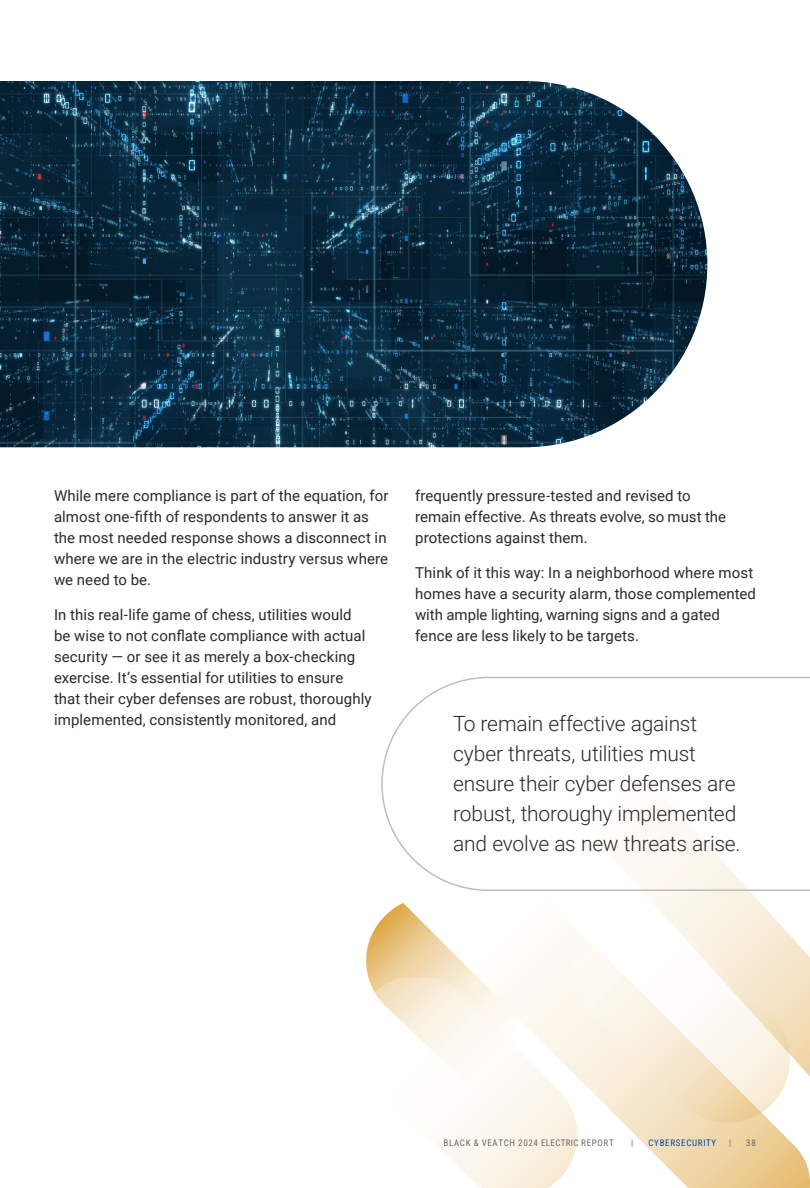
<style>
.page{position:relative;width:810px;height:1188px;background:#fff}
.page>*{position:absolute;margin:0;border:0;box-sizing:border-box;transform-origin:0 0}
.t1{font:300 21px/30px "Roboto";letter-spacing:-.01em;color:#2c2926}
.t2{font:15px/21px "Roboto";letter-spacing:.005em;color:#2c2926}
.t3{font:9px "Roboto Condensed";letter-spacing:.075em;color:#696a69}
.t4{font:9px "Roboto Condensed";letter-spacing:.075em;color:#004a98}
</style>
<div class="page">
<img style="left:0;top:81px;width:707px;height:366px">
<svg style="left:366px;top:917px;width:18px;height:61px"></svg>
<svg style="left:368px;top:978px;width:16px;height:27px"></svg>
<svg style="left:384px;top:891px;width:426px;height:297px"></svg>
<svg style="left:573px;top:903px;width:223px;height:220px"></svg>
<svg style="left:381px;top:677px;width:429px;height:214px"></svg>
<p class="t2" style="left:54px;top:485px;width:336px">While mere compliance is part of the equation, for almost one-fifth of respondents to answer it as the most needed response shows a disconnect in where we are in the electric industry versus where we need to be.</p>
<p class="t2" style="left:54px;top:603px;width:319px">In this real-life game of chess, utilities would be wise to not conflate compliance with actual security — or see it as merely a box-checking exercise. It’s essential for utilities to ensure that their cyber defenses are robust, thoroughly implemented, consistently monitored, and</p>
<p class="t2" style="left:415px;top:485px;width:312px">frequently pressure-tested and revised to remain effective. As threats evolve, so must the protections against them.</p>
<p class="t2" style="left:415px;top:561px;width:342px">Think of it this way: In a neighborhood where most homes have a security alarm, those complemented with ample lighting, warning signs and a gated fence are less likely to be targets.</p>
<h1 class="t1" style="left:453px;top:708px;width:289px">To remain effective against cyber threats, utilities must ensure their cyber defenses are robust, thoroughy implemented and evolve as new threats arise.</h1>
<p class="t3" style="left:444px;top:1137px;width:172px">BLACK &amp; VEATCH 2024 ELECTRIC REPORT</p>
<p class="t3" style="left:631px;top:1137px;width:4px">|</p>
<p class="t4" style="left:649px;top:1137px;width:69px">CYBERSECURITY</p>
<p class="t3" style="left:729px;top:1137px;width:4px">|</p>
<p class="t3" style="left:746px;top:1137px;width:11px">38</p>
</div>
